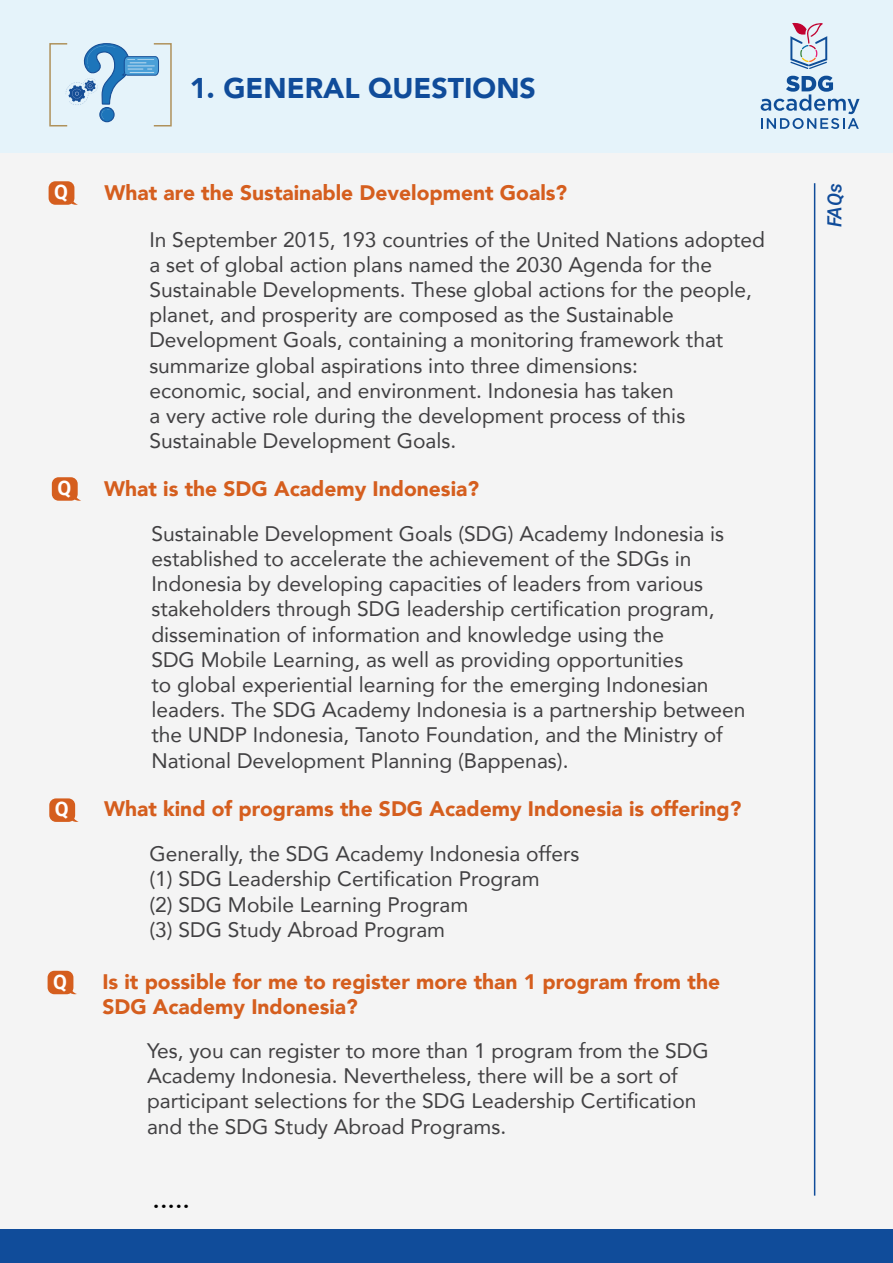
<style>
.page{position:relative;width:893px;height:1263px;background:#f4f4f4}
.page>*{position:absolute;margin:0;border:0;box-sizing:border-box;transform-origin:0 0}
.t1{font:900 28.5px "Avenir";color:#104c9a}
.t2{font:500 27px "Avenir";color:#000}
.t3{font:21px/25.2px "Avenir";color:#414042}
.t4{font:900 21px/25.2px "Avenir";color:#d55e1e}
.t5{font:700 20.1px "Roboto";color:#fff}
.t6{font:italic 500 19.5px "Roboto";color:#104c9a}
</style>
<div class="page">
<div style="left:0;top:0;width:893px;height:153px;background:#e5f3fa"></div>
<hr style="left:814px;top:183px;width:1px;height:1012px;background:#104c9a">
<svg style="left:49px;top:181px;width:29px;height:24px"></svg>
<svg style="left:49px;top:798px;width:30px;height:24px"></svg>
<svg style="left:48px;top:971px;width:29px;height:23px"></svg>
<svg style="left:52px;top:477px;width:29px;height:24px"></svg>
<div style="left:0;top:1230px;width:893px;height:33px;background:#104c9a"></div>
<svg style="left:761px;top:76px;width:98px;height:53px"></svg>
<svg style="left:790px;top:22px;width:37px;height:47px"></svg>
<div style="left:153px;top:43px;width:19px;height:83px;border:2px solid #af915b"></div>
<div style="left:49px;top:43px;width:19px;height:83px;border:2px solid #af915b"></div>
<div style="left:99px;top:107px;width:16px;height:15px;border:1px solid #164e96;border-radius:50%"></div>
<svg style="left:66px;top:43px;width:93px;height:76px"></svg>
<h1 class="t1" style="left:190px;top:63px;width:348px">1. GENERAL QUESTIONS</h1>
<p class="t5" style="left:54px;top:178px;width:15px">Q</p>
<p class="t4" style="left:104px;top:179px;width:464px">What are the Sustainable Development Goals?</p>
<p class="t3" style="left:149px;top:226px;width:617px">In September 2015, 193 countries of the United Nations adopted a set of global action plans named the 2030 Agenda for the Sustainable Developments. These global actions for the people, planet, and prosperity are composed as the Sustainable Development Goals, containing a monitoring framework that summarize global aspirations into three dimensions:<br>economic, social, and environment. Indonesia has taken<br>a very active role during the development process of this Sustainable Development Goals.</p>
<p class="t5" style="left:57px;top:474px;width:15px">Q</p>
<p class="t4" style="left:104px;top:476px;width:376px">What is the SDG Academy Indonesia?</p>
<p class="t3" style="left:151px;top:520px;width:596px">Sustainable Development Goals (SDG) Academy Indonesia is established to accelerate the achievement of the SDGs in Indonesia by developing capacities of leaders from various stakeholders through SDG leadership certification program, dissemination of information and knowledge using the<br>SDG Mobile Learning, as well as providing opportunities<br>to global experiential learning for the emerging Indonesian leaders. The SDG Academy Indonesia is a partnership between the UNDP Indonesia, Tanoto Foundation, and the Ministry of National Development Planning (Bappenas).</p>
<p class="t5" style="left:55px;top:795px;width:15px">Q</p>
<p class="t4" style="left:104px;top:796px;width:639px">What kind of programs the SDG Academy Indonesia is offering?</p>
<p class="t3" style="left:149px;top:841px;width:432px">Generally, the SDG Academy Indonesia offers (1) SDG Leadership Certification Program<br>(2) SDG Mobile Learning Program<br>(3) SDG Study Abroad Program</p>
<p class="t5" style="left:53px;top:967px;width:15px">Q</p>
<p class="t4" style="left:102px;top:968px;width:619px">Is it possible for me to register more than 1 program from the<br>SDG Academy Indonesia?</p>
<p class="t3" style="left:147px;top:1037px;width:563px">Yes, you can register to more than 1 program from the SDG Academy Indonesia. Nevertheless, there will be a sort of participant selections for the SDG Leadership Certification and the SDG Study Abroad Programs.</p>
<p class="t2" style="left:153px;top:1175px;width:39px">.....</p>
<p class="t6" style="left:821px;top:227px;width:46px;rotate:-90deg">FAQs</p>
</div>
